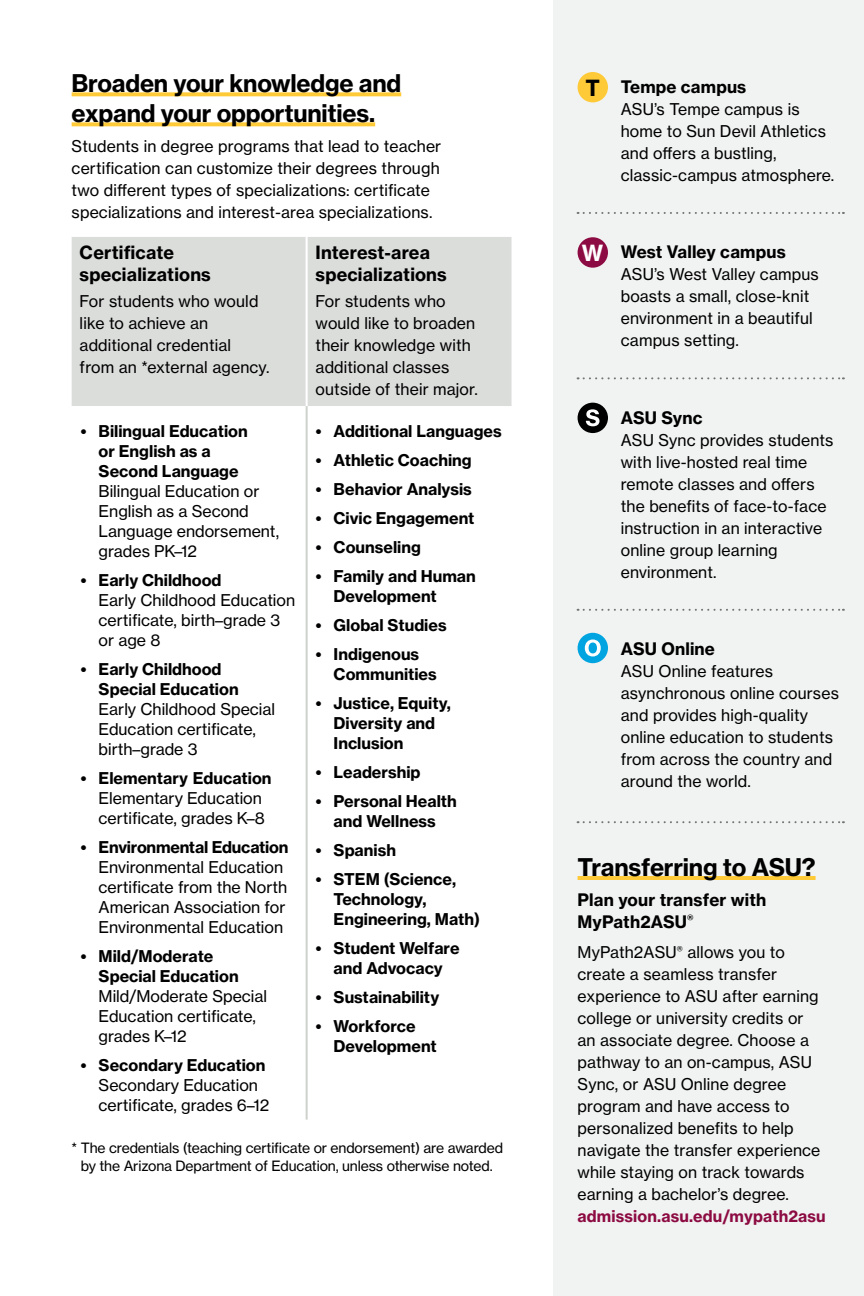
<style>
.page{position:relative;width:864px;height:1296px;background:#fff}
.page>*{position:absolute;margin:0;border:0;box-sizing:border-box;transform-origin:0 0}
.t1{font:24px/30px "N Haas Grotesk TX Pro 75 Bd";letter-spacing:-.01em;color:#000}
.t2{font:22px "N Haas Grotesk TX Pro 75 Bd";color:#000}
.t3{font:22px "N Haas Grotesk TX Pro 75 Bd";color:#fff}
.t4{font:18px/22px "N Haas Grotesk TX Pro 75 Bd";letter-spacing:.01em;color:#000}
.t5{font:17px/22px "N Haas Grotesk TX Pro 75 Bd";letter-spacing:.01em;color:#000}
.t6{font:16px/22px "N Haas Grotesk TX Pro 55 Rg";letter-spacing:.01em;color:#000}
.t7{font:16px/20px "N Haas Grotesk TX Pro 75 Bd";color:#000}
.t8{font:16px "N Haas Grotesk TX Pro 75 Bd";letter-spacing:.01em;color:#8c0b42}
.t9{font:14px/18px "N Haas Grotesk TX Pro 55 Rg";letter-spacing:-.01em;color:#000;text-align:center}
.s1{font-family:"N Haas Grotesk TX Pro 75 Bd"}
</style>
<div class="page">
<div style="left:554px;top:0;width:310px;height:1296px;background:#f1f3f2"></div>
<hr style="left:578px;top:876px;width:238px;height:4px;background:#ffca38">
<svg style="left:578px;top:212px;width:266px;height:2px"></svg>
<svg style="left:578px;top:377px;width:266px;height:2px"></svg>
<svg style="left:578px;top:609px;width:266px;height:2px"></svg>
<svg style="left:578px;top:821px;width:266px;height:2px"></svg>
<svg style="left:72px;top:92px;width:329px;height:4px"></svg>
<svg style="left:72px;top:122px;width:303px;height:4px"></svg>
<div style="left:72px;top:237px;width:440px;height:169px;background:#dbdddb"></div>
<hr style="left:306px;top:237px;width:2px;height:169px;background:#fff">
<hr style="left:306px;top:406px;width:2px;height:714px;background:#ced1cd">
<div style="left:578px;top:72px;width:30px;height:30px;background:#ffca38;border-radius:50%"></div>
<div style="left:578px;top:237px;width:30px;height:31px;background:#8c0b42;border-radius:50%"></div>
<div style="left:578px;top:633px;width:30px;height:30px;background:#00a4e0;border-radius:50%"></div>
<svg style="left:585px;top:640px;width:16px;height:16px"></svg>
<div style="left:578px;top:403px;width:30px;height:30px;background:#000;border-radius:50%"></div>
<svg style="left:586px;top:409px;width:14px;height:17px"></svg>
<p class="t1" style="left:72px;top:69px;width:331px">Broaden your knowledge and expand your opportunities.</p>
<p class="t6" style="left:72px;top:135px;width:371px">Students in degree programs that lead to teacher certification can customize their degrees through two different types of specializations: certificate specializations and interest-area specializations.</p>
<p class="t4" style="left:80px;top:241px;width:133px">Certificate specializations</p>
<p class="t6" style="left:80px;top:290px;width:191px">For students who would like to achieve an additional credential from an *external agency.</p>
<p class="t4" style="left:316px;top:241px;width:133px">Interest-area specializations</p>
<p class="t6" style="left:316px;top:290px;width:164px">For students who would like to broaden their knowledge with additional classes outside of their major.</p>
<p class="t6" style="left:99px;top:421px;width:182px;line-height:20px;text-indent:-18px"><span class="s1">• Bilingual Education<br>or English as a<br>Second Language<br></span>Bilingual Education or<br>English as a Second<br>Language endorsement, grades PK–12</p>
<p class="t6" style="left:99px;top:570px;width:198px;line-height:20px;text-indent:-18px"><span class="s1">• Early Childhood<br></span>Early Childhood Education certificate, birth–grade 3 or age 8</p>
<p class="t6" style="left:99px;top:659px;width:178px;line-height:20px;text-indent:-18px"><span class="s1">• Early Childhood<br>Special Education<br></span>Early Childhood Special<br>Education certificate, birth–grade 3</p>
<p class="t6" style="left:99px;top:768px;width:174px;line-height:20px;text-indent:-18px"><span class="s1">• Elementary Education<br></span>Elementary Education certificate, grades K–8</p>
<p class="t6" style="left:99px;top:837px;width:191px;line-height:20px;text-indent:-18px"><span class="s1">• Environmental Education<br></span>Environmental Education certificate from the North<br>American Association for<br>Environmental Education</p>
<p class="t6" style="left:99px;top:946px;width:170px;line-height:20px;text-indent:-18px"><span class="s1">• Mild/Moderate<br>Special Education<br></span>Mild/Moderate Special<br>Education certificate, grades K–12</p>
<p class="t6" style="left:99px;top:1055px;width:172px;line-height:20px;text-indent:-18px"><span class="s1">• Secondary Education<br></span>Secondary Education certificate, grades 6–12</p>
<p class="t7" style="left:316px;top:421px;width:188px">• Additional Languages</p>
<p class="t7" style="left:316px;top:450px;width:158px">• Athletic Coaching</p>
<p class="t7" style="left:316px;top:479px;width:158px">• Behavior Analysis</p>
<p class="t7" style="left:316px;top:508px;width:160px">• Civic Engagement</p>
<p class="t7" style="left:316px;top:537px;width:107px">• Counseling</p>
<p class="t7" style="left:334px;top:566px;width:144px;text-indent:-18px">• Family and Human<br>Development</p>
<p class="t7" style="left:316px;top:615px;width:133px">• Global Studies</p>
<p class="t7" style="left:334px;top:644px;width:105px;text-indent:-18px">• Indigenous<br>Communities</p>
<p class="t7" style="left:334px;top:693px;width:119px;text-indent:-18px">• Justice, Equity,<br>Diversity and<br>Inclusion</p>
<p class="t7" style="left:316px;top:762px;width:106px">• Leadership</p>
<p class="t7" style="left:316px;top:791px;width:143px;text-align:center">• Personal Health and Wellness</p>
<p class="t7" style="left:316px;top:840px;width:82px">• Spanish</p>
<p class="t7" style="left:334px;top:869px;width:148px;text-indent:-18px">• STEM (Science,<br>Technology,<br>Engineering, Math)</p>
<p class="t7" style="left:316px;top:938px;width:145px;text-align:center">• Student Welfare and Advocacy</p>
<p class="t7" style="left:316px;top:987px;width:125px">• Sustainability</p>
<p class="t7" style="left:334px;top:1016px;width:105px;text-indent:-18px">• Workforce<br>Development</p>
<p class="t9" style="left:72px;top:1139px;width:433px">* The credentials (teaching certificate or endorsement) are awarded by the Arizona Department of Education, unless otherwise noted.</p>
<p class="t2" style="left:586px;top:74px;width:16px">T</p>
<p class="t5" style="left:621px;top:76px;width:127px">Tempe campus</p>
<p class="t6" style="left:621px;top:98px;width:215px">ASU’s Tempe campus is home to Sun Devil Athletics and offers a bustling, classic-campus atmosphere.</p>
<p class="t3" style="left:582px;top:239px;width:23px">W</p>
<p class="t5" style="left:621px;top:241px;width:166px">West Valley campus</p>
<p class="t6" style="left:621px;top:263px;width:199px">ASU’s West Valley campus boasts a small, close-knit environment in a beautiful campus setting.</p>
<p class="t5" style="left:621px;top:406px;width:83px">ASU Sync</p>
<p class="t6" style="left:621px;top:429px;width:214px">ASU Sync provides students with live-hosted real time remote classes and offers the benefits of face-to-face instruction in an interactive online group learning environment.</p>
<p class="t5" style="left:621px;top:638px;width:96px">ASU Online</p>
<p class="t6" style="left:621px;top:660px;width:220px">ASU Online features asynchronous online courses and provides high-quality online education to students from across the country and around the world.</p>
<p class="t1" style="left:578px;top:852px;width:240px">Transferring to ASU?</p>
<p class="t5" style="left:578px;top:889px;width:190px">Plan your transfer with<br>MyPath2ASU<sup>®</sup></p>
<p class="t6" style="left:578px;top:941px;width:244px">MyPath2ASU<sup>®</sup> allows you to create a seamless transfer experience to ASU after earning college or university credits or an associate degree. Choose a pathway to an on-campus, ASU<br>Sync, or ASU Online degree program and have access to personalized benefits to help navigate the transfer experience while staying on track towards earning a bachelor’s degree.</p>
<p class="t8" style="left:578px;top:1206px;width:250px">admission.asu.edu/mypath2asu</p>
</div>
